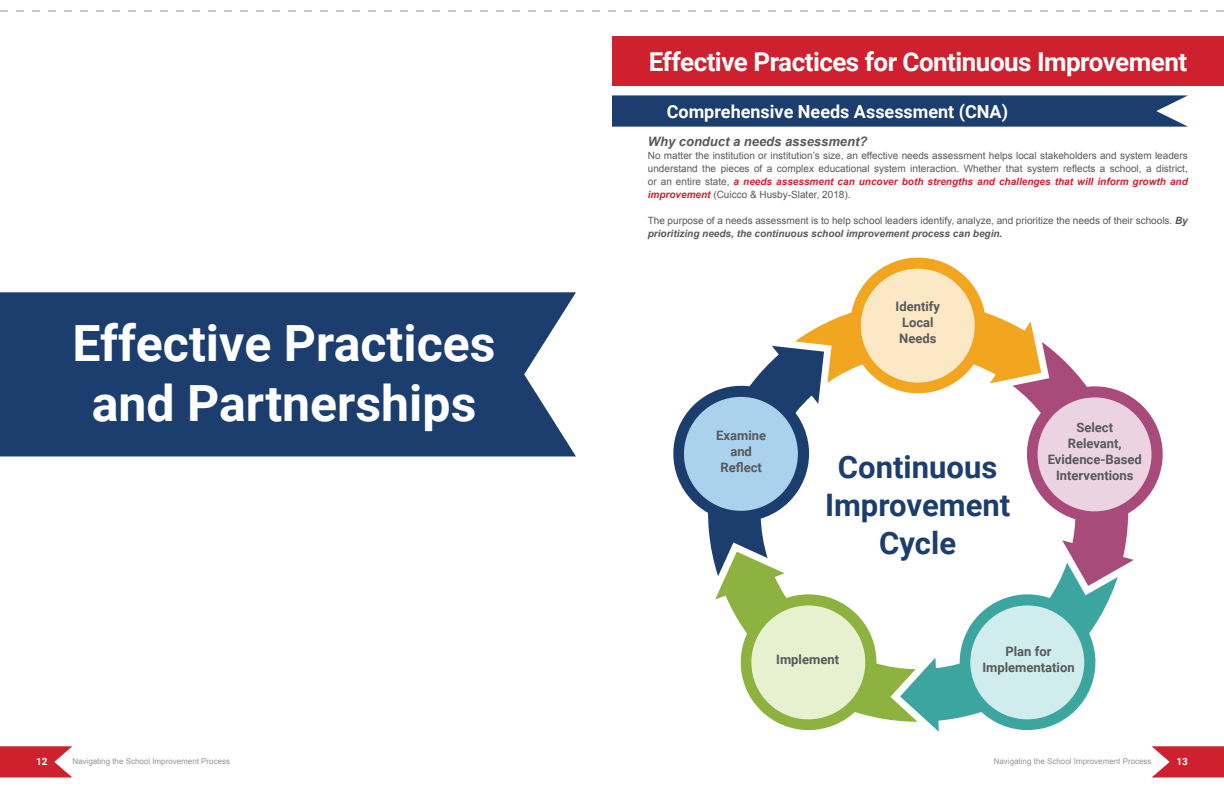
<style>
.page{position:relative;width:1224px;height:792px;background:#fff}
.page>*{position:absolute;margin:0;border:0;box-sizing:border-box;transform-origin:0 0}
.t1{font:700 50px/60px "Roboto";color:#fff;text-align:center}
.t2{font:700 31px/38px "Roboto";color:#1b3e6f;text-align:center}
.t3{font:700 26px "Roboto";letter-spacing:-.02em;color:#fff}
.t4{font:700 18px "Roboto";color:#fff}
.t5{font:700 13px/16px "Roboto";color:#58595b;text-align:center}
.t6{font:italic 700 13px "Arial";color:#58595b}
.t7{font:10px/13px "Arial";color:#58595b;text-align:justify}
.t8{font:700 10px "Roboto";color:#fff}
.t9{font:8px "Arial";color:#939598}
.s1{font-weight:700;font-style:italic;color:#cf202f}
.s2{font-weight:700;font-style:italic}
</style>
<div class="page">
<svg style="left:0;top:746px;width:72px;height:32px;background:#d53f4c"></svg>
<svg style="left:1152px;top:746px;width:72px;height:32px;background:#d53f4c"></svg>
<svg style="left:0;top:10px;width:1224px;height:2px"></svg>
<div style="left:0;top:292px;width:576px;height:164px;background:#1b3e6f"></div>
<svg style="left:612px;top:95px;width:576px;height:32px;background:#264775"></svg>
<div style="left:612px;top:36px;width:612px;height:49px;background:#cf202f"></div>
<svg style="left:673px;top:257px;width:490px;height:475px"></svg>
<div style="left:684px;top:397px;width:114px;height:114px;background:#abd2ec;border-radius:50%"></div>
<h3 class="t3" style="left:649px;top:44px;width:540px">Effective Practices for Continuous Improvement</h3>
<h3 class="t4" style="left:667px;top:99px;width:343px">Comprehensive Needs Assessment (CNA)</h3>
<h1 class="t1" style="left:72px;top:311px;width:425px">Effective Practices and Partnerships</h1>
<h3 class="t6" style="left:648px;top:133px;width:221px">Why conduct a needs assessment?</h3>
<p class="t7" style="left:648px;top:149px;width:542px">No matter the institution or institution’s size, an effective needs assessment helps local stakeholders and system leaders understand the pieces of a complex educational system interaction. Whether that system reflects a school, a district, or an entire state, <span class="s1">a needs assessment can uncover both strengths and challenges that will inform growth and improvement</span> (Cuicco &amp; Husby-Slater, 2018).</p>
<p class="t7" style="left:648px;top:214px;width:542px">The purpose of a needs assessment is to help school leaders identify, analyze, and prioritize the needs of their schools. <span class="s2">By prioritizing needs, the continuous school improvement process can begin.</span></p>
<h3 class="t5" style="left:716px;top:427px;width:51px">Examine and<br>Reflect</h3>
<h3 class="t5" style="left:896px;top:298px;width:46px;text-align:left">Identify<br>Local<br>Needs</h3>
<h2 class="t2" style="left:825px;top:447px;width:187px">Continuous<br>Improvement<br>Cycle</h2>
<h3 class="t5" style="left:1048px;top:419px;width:95px">Select<br>Relevant,<br>Evidence-Based<br>Interventions</h3>
<h3 class="t5" style="left:776px;top:651px;width:64px">Implement</h3>
<h3 class="t5" style="left:982px;top:643px;width:94px">Plan for<br>Implementation</h3>
<p class="t8" style="left:36px;top:754px;width:13px">12</p>
<p class="t9" style="left:72px;top:756px;width:159px">Navigating the School Improvement Process</p>
<p class="t9" style="left:994px;top:756px;width:159px">Navigating the School Improvement Process</p>
<p class="t8" style="left:1177px;top:754px;width:13px">13</p>
</div>
